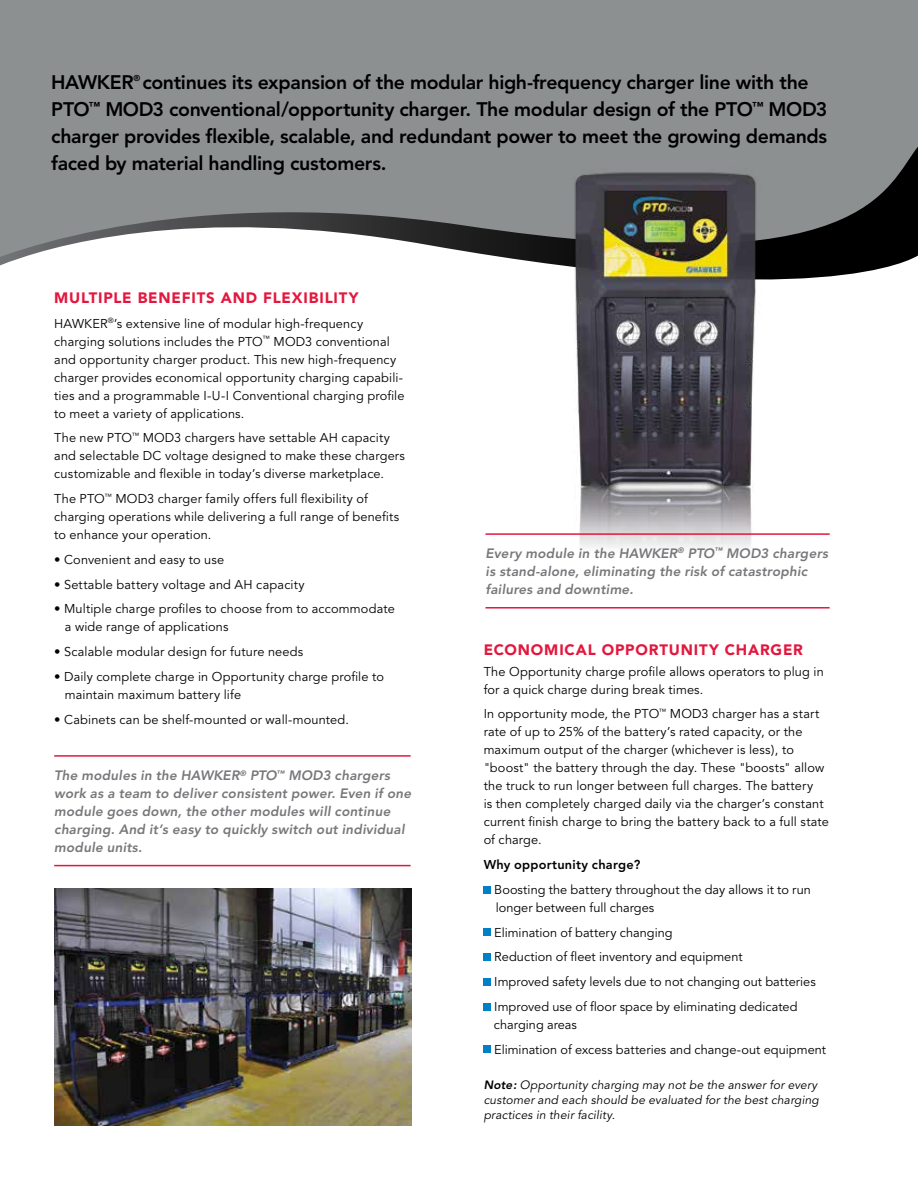
<style>
.page{position:relative;width:918px;height:1188px;background:#fff}
.page>*{position:absolute;margin:0;border:0;box-sizing:border-box;transform-origin:0 0}
.t1{font:800 19.5px/27px "Avenir";letter-spacing:-.015em;color:#000}
.t2{font:900 15px "Avenir";letter-spacing:.055em;color:#e3173e}
.t3{font:italic 800 13.5px/18px "Avenir";letter-spacing:.015em;color:#77787b}
.t4{font:12.75px/18px "Avenir";letter-spacing:.01em;color:#000}
.t5{font:800 12.75px "Avenir";letter-spacing:.015em;color:#000}
.t6{font:italic 12px/15px "Avenir";letter-spacing:.015em;color:#000}
.t7{font:800 8.55px "Avenir";color:#000}
.s1{font-weight:800}
</style>
<div class="page">
<svg style="left:0;top:0;width:918px;height:279px;fill:#8c9091"></svg>
<div style="left:484px;top:886px;width:7px;height:7px;background:#0081c6"></div>
<div style="left:484px;top:929px;width:7px;height:7px;background:#0081c6"></div>
<div style="left:484px;top:953px;width:7px;height:8px;background:#0081c6"></div>
<div style="left:484px;top:978px;width:7px;height:7px;background:#0081c6"></div>
<div style="left:484px;top:1003px;width:7px;height:7px;background:#0081c6"></div>
<div style="left:484px;top:1046px;width:7px;height:7px;background:#0081c6"></div>
<img style="left:539px;top:151px;width:254px;height:397px">
<hr style="left:486px;top:607px;width:344px;height:2px;background:#e3173e">
<hr style="left:486px;top:533px;width:344px;height:2px;background:#e3173e">
<hr style="left:54px;top:755px;width:357px;height:2px;background:#e3173e">
<hr style="left:54px;top:865px;width:357px;height:1px;background:#e3173e">
<img style="left:54px;top:888px;width:358px;height:238px">
<p class="t1" style="left:51px;top:69px;width:778px;text-indent:91px">continues its expansion of the modular high-frequency charger line with the PTO<sup>™</sup> MOD3 conventional/opportunity charger. The modular design of the PTO<sup>™</sup> MOD3 charger provides flexible, scalable, and redundant power to meet the growing demands faced by material handling customers.</p>
<h1 class="t1" style="left:51px;top:69px;width:84px">HAWKER</h1>
<p class="t7" style="left:133px;top:73px;width:8px">®</p>
<p class="t2" style="left:54px;top:289px;width:306px">MULTIPLE BENEFITS AND FLEXIBILITY</p>
<p class="t4" style="left:54px;top:315px;width:352px">HAWKER<sup>®</sup>’s extensive line of modular high-frequency charging solutions includes the PTO<sup>™</sup> MOD3 conventional and opportunity charger product. This new high-frequency charger provides economical opportunity charging capabili&shy;ties and a programmable I-U-I Conventional charging profile to meet a variety of applications.</p>
<p class="t4" style="left:54px;top:429px;width:352px">The new PTO<sup>™</sup> MOD3 chargers have settable AH capacity and selectable DC voltage designed to make these chargers customizable and flexible in today’s diverse marketplace.</p>
<p class="t4" style="left:54px;top:490px;width:347px">The PTO<sup>™</sup> MOD3 charger family offers full flexibility of charging operations while delivering a full range of benefits to enhance your operation.</p>
<p class="t4" style="left:54px;top:551px;width:172px">• Convenient and easy to use</p>
<p class="t4" style="left:54px;top:576px;width:252px">• Settable battery voltage and AH capacity</p>
<p class="t4" style="left:65px;top:600px;width:331px;text-indent:-11px">• Multiple charge profiles to choose from to accommodate a wide range of applications</p>
<p class="t4" style="left:54px;top:643px;width:251px">• Scalable modular design for future needs</p>
<p class="t4" style="left:65px;top:668px;width:321px;text-indent:-11px">• Daily complete charge in Opportunity charge profile to maintain maximum battery life</p>
<p class="t4" style="left:54px;top:711px;width:296px">• Cabinets can be shelf-mounted or wall-mounted.</p>
<p class="t3" style="left:54px;top:767px;width:358px">The modules in the HAWKER<sup>®</sup> PTO<sup>™</sup> MOD3 chargers work as a team to deliver consistent power. Even if one module goes down, the other modules will continue charging. And it’s easy to quickly switch out individual module units.</p>
<p class="t3" style="left:486px;top:544px;width:344px">Every module in the HAWKER<sup>®</sup> PTO<sup>™</sup> MOD3 chargers is stand-alone, eliminating the risk of catastrophic failures and downtime.</p>
<p class="t2" style="left:484px;top:641px;width:321px">ECONOMICAL OPPORTUNITY CHARGER</p>
<p class="t4" style="left:484px;top:663px;width:342px">The Opportunity charge profile allows operators to plug in for a quick charge during break times.</p>
<p class="t4" style="left:484px;top:705px;width:347px">In opportunity mode, the PTO<sup>™</sup> MOD3 charger has a start rate of up to 25% of the battery’s rated capacity, or the maximum output of the charger (whichever is less), to "boost" the battery through the day. These "boosts" allow the truck to run longer between full charges. The battery<br>is then completely charged daily via the charger’s constant current finish charge to bring the battery back to a full state of charge.</p>
<p class="t5" style="left:484px;top:857px;width:158px">Why opportunity charge?</p>
<p class="t4" style="left:494px;top:881px;width:318px">Boosting the battery throughout the day allows it to run longer between full charges</p>
<p class="t4" style="left:494px;top:920px;width:323px;line-height:24.8px">Elimination of battery changing<br>Reduction of fleet inventory and equipment<br>Improved safety levels due to not changing out batteries Improved use of floor space by eliminating dedicated</p>
<p class="t4" style="left:494px;top:1013px;width:334px;line-height:24.8px">charging areas<br>Elimination of excess batteries and change-out equipment</p>
<p class="t6" style="left:484px;top:1077px;width:337px"><span class="s1">Note:</span> Opportunity charging may not be the answer for every customer and each should be evaluated for the best charging practices in their facility.</p>
</div>
